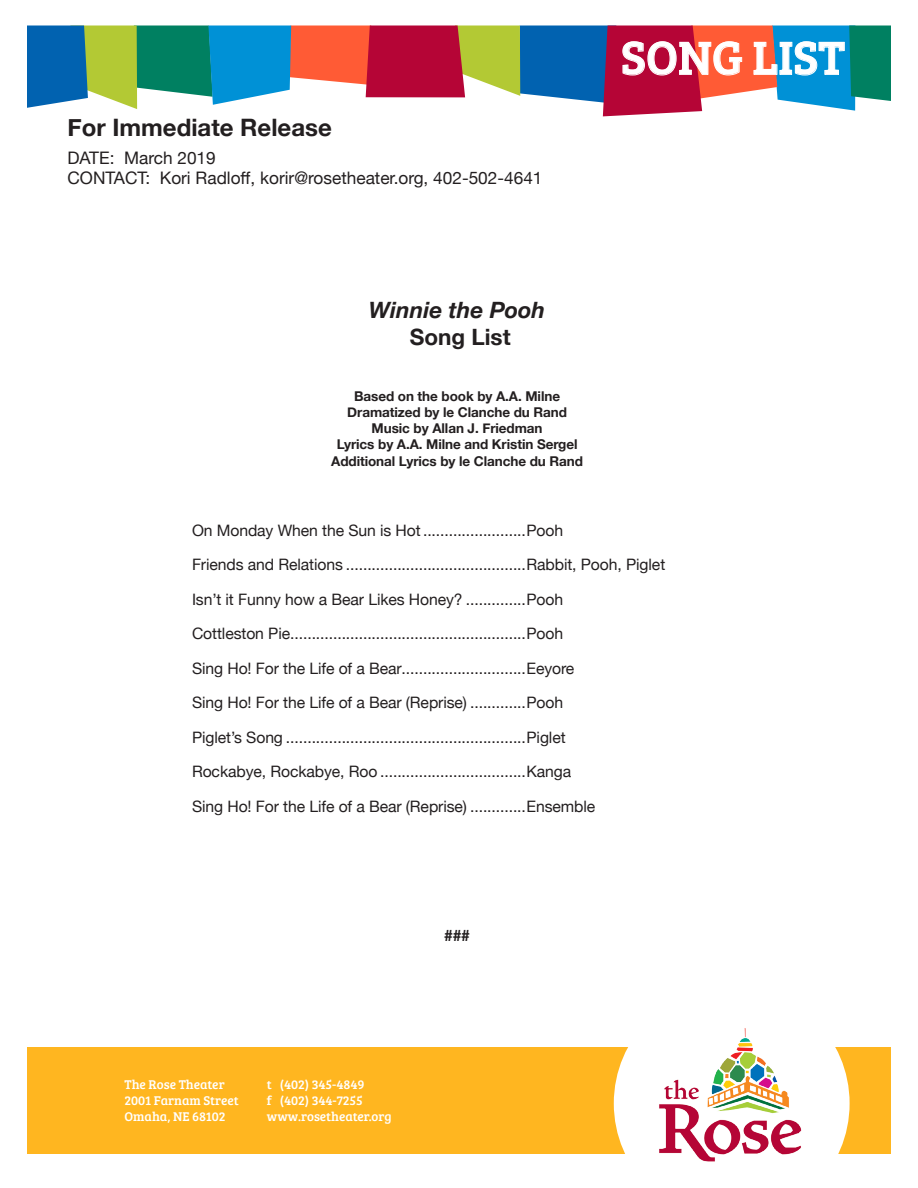
<style>
.page{position:relative;width:918px;height:1188px;background:#fff}
.page>*{position:absolute;margin:0;border:0;box-sizing:border-box;transform-origin:0 0}
.t1{font:48.15px "Bree Serif";color:#fff}
.t2{font:700 24px "Helvetica Neue";color:#231f20}
.t3{font:italic 700 22.5px/27px "Helvetica Neue";color:#231f20;text-align:center}
.t4{font:17.25px "Helvetica Neue";color:#231f20}
.t5{font:15.75px "Helvetica Neue";letter-spacing:-.005em;color:#231f20}
.t6{font:700 15.75px "Helvetica Neue";color:#231f20}
.t7{font:700 13.5px "Helvetica Neue";letter-spacing:-.005em;color:#231f20}
.t8{font:13.2px/15.8px "Bree Serif";color:#fff}
.s1{font-style:normal}
</style>
<div class="page">
<div style="left:0;top:1048px;width:918px;height:106px;background:#ffb620"></div>
<svg style="left:614px;top:1047px;width:236px;height:107px;background:#fff8ea"></svg>
<img style="left:658px;top:1028px;width:144px;height:134px">
<div style="left:0;top:0;width:26px;height:1188px;background:#fff"></div>
<div style="left:892px;top:0;width:26px;height:1188px;background:#fff"></div>
<svg style="left:27px;top:26px;width:864px;height:90px"></svg>
<p class="t2" style="left:68px;top:109px;width:266px">For Immediate Release</p>
<p class="t4" style="left:68px;top:145px;width:150px">DATE: March 2019</p>
<p class="t4" style="left:68px;top:166px;width:477px">CONTACT: Kori Radloff, korir@rosetheater.org, 402-502-4641</p>
<p class="t1" style="left:621px;top:23px;width:226px">SONG LIST</p>
<p class="t3" style="left:369px;top:297px;width:178px">Winnie the Pooh<br><span class="s1">Song List</span></p>
<p class="t7" style="left:354px;top:385px;width:208px">Based on the book by A.A. Milne</p>
<p class="t7" style="left:347px;top:402px;width:221px">Dramatized by le Clanche du Rand</p>
<p class="t7" style="left:372px;top:418px;width:172px">Music by Allan J. Friedman</p>
<p class="t7" style="left:337px;top:434px;width:242px">Lyrics by A.A. Milne and Kristin Sergel</p>
<p class="t7" style="left:331px;top:450px;width:253px">Additional Lyrics by le Clanche du Rand</p>
<p class="t5" style="left:192px;top:519px;width:373px">On Monday When the Sun is Hot........................Pooh</p>
<p class="t5" style="left:192px;top:553px;width:475px">Friends and Relations ..........................................Rabbit, Pooh, Piglet</p>
<p class="t5" style="left:192px;top:588px;width:373px">Isn’t it Funny how a Bear Likes Honey? ..............Pooh</p>
<p class="t5" style="left:192px;top:622px;width:373px">Cottleston Pie.......................................................Pooh</p>
<p class="t5" style="left:192px;top:657px;width:384px">Sing Ho! For the Life of a Bear.............................Eeyore</p>
<p class="t5" style="left:192px;top:691px;width:373px">Sing Ho! For the Life of a Bear (Reprise) .............Pooh</p>
<p class="t5" style="left:192px;top:726px;width:375px">Piglet’s Song ........................................................Piglet</p>
<p class="t5" style="left:192px;top:760px;width:381px">Rockabye, Rockabye, Roo ..................................Kanga</p>
<p class="t5" style="left:192px;top:795px;width:405px">Sing Ho! For the Life of a Bear (Reprise) .............Ensemble</p>
<p class="t6" style="left:444px;top:923px;width:27px">###</p>
<p class="t8" style="left:124px;top:1076px;width:116px">The Rose Theater<br>2001 Farnam Street<br>Omaha, NE 68102</p>
<p class="t8" style="left:267px;top:1076px;width:126px">t (402) 345-4849<br>f (402) 344-7255 www.rosetheater.org</p>
</div>
